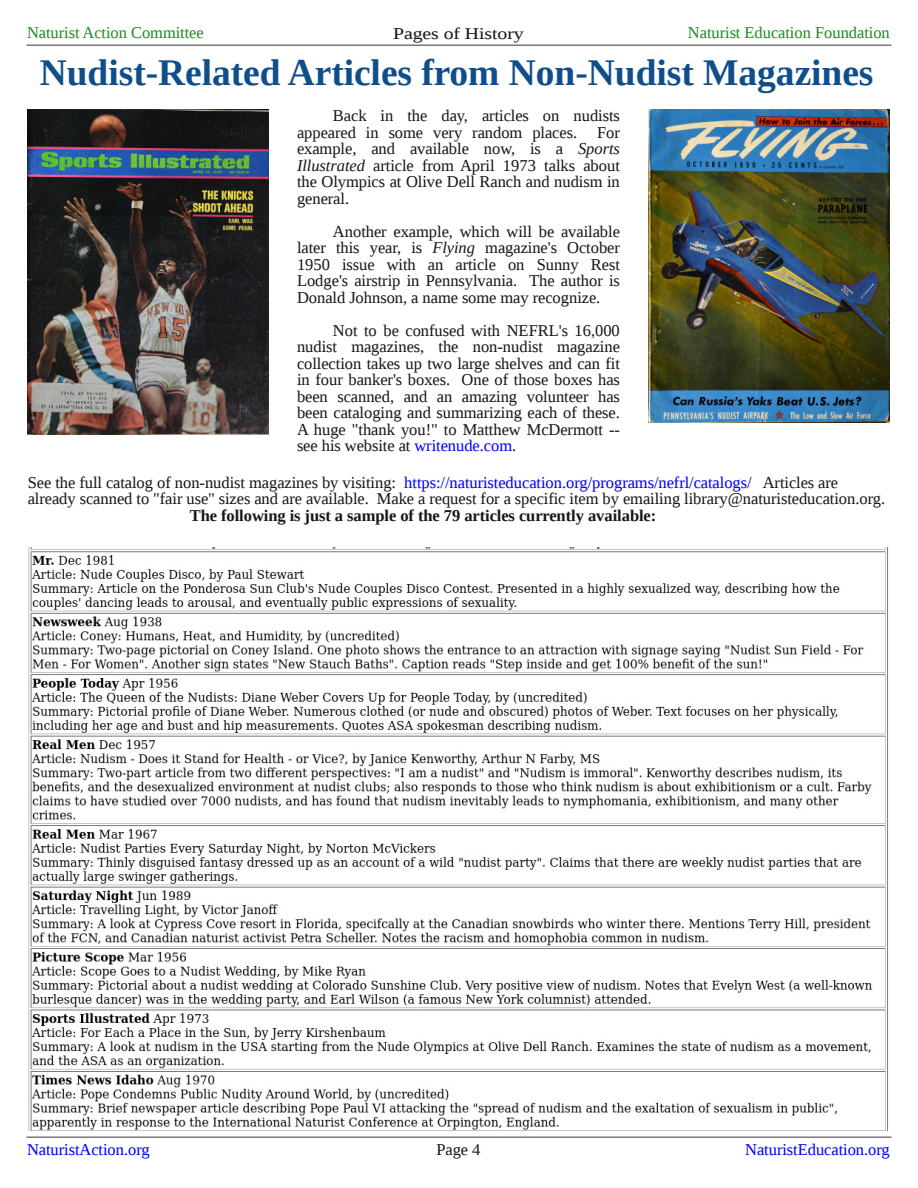
<style>
.page{position:relative;width:918px;height:1188px;background:#fff}
.page>*{position:absolute;margin:0;border:0;box-sizing:border-box;transform-origin:0 0}
.t1{font:700 37.5px "Liberation Serif";color:#104e8b}
.t2{font:16.5px/16.5px "Liberation Serif";letter-spacing:-.005em;color:#181715;text-align:justify}
.t3{font:700 16.5px "Liberation Serif";letter-spacing:-.005em;color:#181715}
.t4{font:16.5px "Liberation Serif";letter-spacing:-.005em;color:#228b22}
.t5{font:16.5px "Liberation Serif";letter-spacing:-.005em;color:#00f}
.t6{font:16.5px "Liberation Serif";letter-spacing:-.005em;color:#181715;scale:1.2 1}
.s1{font-style:italic}
.s2{color:#00f}
</style>
<div class="page">
<hr style="left:27px;top:1136px;width:864px;height:2px;background:#7f7f7f">
<hr style="left:27px;top:44px;width:864px;height:2px;background:#7f7f7f">
<img style="left:27px;top:110px;width:242px;height:325px">
<img style="left:648px;top:110px;width:242px;height:312px">
<img style="left:28px;top:547px;width:861px;height:584px">
<p class="t4" style="left:27px;top:23px;width:178px">Naturist Action Committee</p>
<p class="t6" style="left:393px;top:24px;width:110px">Pages of History</p>
<p class="t4" style="left:688px;top:24px;width:203px">Naturist Education Foundation</p>
<h1 class="t1" style="left:40px;top:52px;width:835px">Nudist-Related Articles from Non-Nudist Magazines</h1>
<p class="t2" style="left:297px;top:108px;width:324px;text-indent:36px">Back in the day, articles on nudists appeared in some very random places. For example, and available now, is a <span class="s1">Sports Illustrated</span> article from April 1973 talks about the Olympics at Olive Dell Ranch and nudism in general.</p>
<p class="t2" style="left:297px;top:223px;width:324px;text-indent:36px">Another example, which will be available later this year, is <span class="s1">Flying</span> magazine's October 1950 issue with an article on Sunny Rest Lodge's airstrip in Pennsylvania. The author is Donald Johnson, a name some may recognize.</p>
<p class="t2" style="left:297px;top:322px;width:324px;text-indent:36px">Not to be confused with NEFRL's 16,000 nudist magazines, the non-nudist magazine collection takes up two large shelves and can fit in four banker's boxes. One of those boxes has been scanned, and an amazing volunteer has been cataloging and summarizing each of these.<br>A huge "thank you!" to Matthew McDermott -- see his website at <span class="s2">writenude.com</span>.</p>
<p class="t2" style="left:28px;top:474px;width:859px">See the full catalog of non-nudist magazines by visiting: <span class="s2">https://naturisteducation.org/programs/nefrl/catalogs/</span> Articles are already scanned to "fair use" sizes and are available. Make a request for a specific item by emailing library@naturisteducation.org.</p>
<p class="t3" style="left:190px;top:506px;width:468px">The following is just a sample of the 79 articles currently available:</p>
<p class="t5" style="left:27px;top:1140px;width:124px">NaturistAction.org</p>
<p class="t5" style="left:745px;top:1140px;width:146px">NaturistEducation.org</p>
<p class="t2" style="left:436px;top:1141px;width:46px">Page 4</p>
</div>
